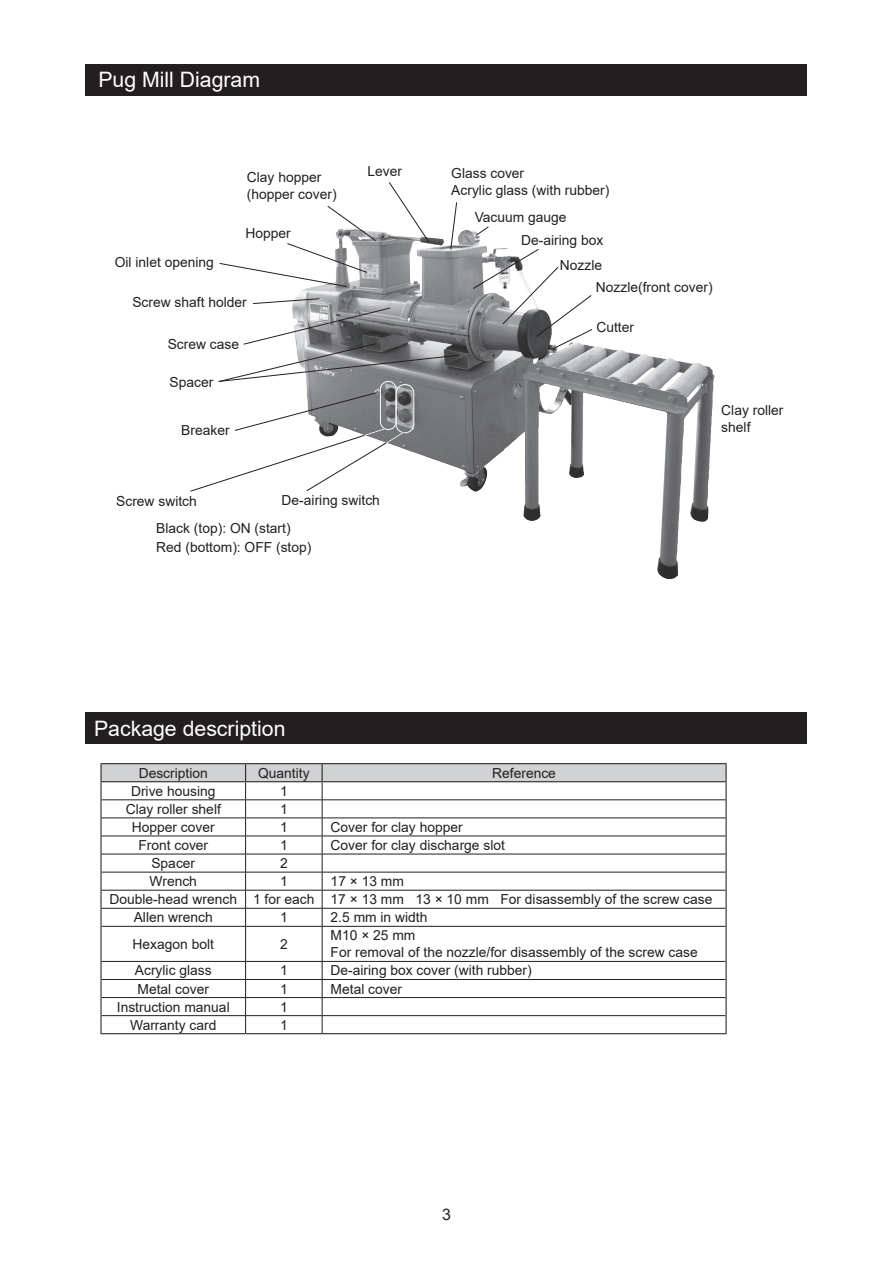
<style>
.page{position:relative;width:893px;height:1263px;background:#fff}
.page>*{position:absolute;margin:0;border:0;box-sizing:border-box;transform-origin:0 0}
.t1{font:21.3px "Arial";color:#fff}
.t2{font:15.9px "Arial";color:#231f20}
.t3{font:13.8px/17px "Arial";color:#231f20}
</style>
<div class="page">
<img style="left:296px;top:230px;width:371px;height:292px">
<svg style="left:389px;top:182px;width:40px;height:60px"></svg>
<div style="left:396px;top:384px;width:18px;height:49px;border:1px solid #fff;border-radius:9px"></div>
<div style="left:380px;top:381px;width:16px;height:49px;border:1px solid #fff;border-radius:8px"></div>
<svg style="left:190px;top:392px;width:214px;height:100px"></svg>
<svg style="left:219px;top:205px;width:157px;height:82px"></svg>
<svg style="left:450px;top:202px;width:7px;height:48px"></svg>
<svg style="left:475px;top:226px;width:14px;height:10px"></svg>
<svg style="left:473px;top:249px;width:120px;height:101px"></svg>
<svg style="left:218px;top:298px;width:242px;height:84px"></svg>
<hr style="left:102px;top:926px;width:144px;height:1px;background:#231f20">
<hr style="left:246px;top:926px;width:76px;height:1px;background:#231f20">
<hr style="left:245px;top:926px;width:1px;height:35px;background:#231f20">
<hr style="left:322px;top:926px;width:404px;height:1px;background:#231f20">
<hr style="left:322px;top:926px;width:1px;height:35px;background:#231f20">
<hr style="left:102px;top:961px;width:144px;height:1px;background:#231f20">
<hr style="left:246px;top:961px;width:76px;height:1px;background:#231f20">
<hr style="left:322px;top:961px;width:404px;height:1px;background:#231f20">
<hr style="left:102px;top:979px;width:144px;height:1px;background:#231f20">
<hr style="left:246px;top:979px;width:76px;height:1px;background:#231f20">
<hr style="left:322px;top:979px;width:404px;height:1px;background:#231f20">
<hr style="left:102px;top:997px;width:144px;height:1px;background:#231f20">
<hr style="left:246px;top:997px;width:76px;height:1px;background:#231f20">
<hr style="left:322px;top:997px;width:404px;height:1px;background:#231f20">
<hr style="left:102px;top:1015px;width:144px;height:1px;background:#231f20">
<hr style="left:246px;top:1015px;width:76px;height:1px;background:#231f20">
<svg style="left:245px;top:962px;width:1px;height:71px"></svg>
<hr style="left:322px;top:1015px;width:404px;height:1px;background:#231f20">
<svg style="left:322px;top:962px;width:1px;height:71px"></svg>
<hr style="left:100px;top:926px;width:2px;height:35px;background:#231f20">
<hr style="left:726px;top:926px;width:1px;height:35px;background:#231f20">
<svg style="left:100px;top:961px;width:2px;height:72px"></svg>
<svg style="left:726px;top:961px;width:1px;height:72px"></svg>
<hr style="left:100px;top:1033px;width:146px;height:1px;background:#231f20">
<hr style="left:246px;top:1033px;width:76px;height:1px;background:#231f20">
<hr style="left:322px;top:1033px;width:405px;height:1px;background:#231f20">
<hr style="left:100px;top:763px;width:146px;height:1px;background:#231f20">
<hr style="left:322px;top:763px;width:405px;height:1px;background:#231f20">
<hr style="left:246px;top:763px;width:76px;height:1px;background:#231f20">
<svg style="left:100px;top:764px;width:627px;height:162px"></svg>
<hr style="left:246px;top:781px;width:76px;height:1px;background:#231f20">
<div style="left:86px;top:64px;width:721px;height:32px;background:#231f20"></div>
<div style="left:86px;top:712px;width:721px;height:32px;background:#231f20"></div>
<h1 class="t1" style="left:98px;top:65px;width:163px">Pug Mill Diagram</h1>
<p class="t3" style="left:247px;top:169px;width:91px">Clay hopper (hopper cover(</p>
<p class="t3" style="left:115px;top:254px;width:101px">Oil inlet opening</p>
<p class="t3" style="left:245px;top:225px;width:47px">Hopper</p>
<p class="t3" style="left:132px;top:294px;width:116px">Screw shaft holder</p>
<p class="t3" style="left:168px;top:335px;width:73px">Screw case</p>
<p class="t3" style="left:170px;top:373px;width:45px">Spacer</p>
<p class="t3" style="left:181px;top:422px;width:50px">Breaker</p>
<p class="t3" style="left:368px;top:163px;width:36px">Lever</p>
<p class="t3" style="left:116px;top:493px;width:82px">Screw switch</p>
<p class="t3" style="left:282px;top:491px;width:100px">De-airing switch</p>
<p class="t3" style="left:156px;top:518px;width:157px;line-height:19.2px">Black (top :) ON (start(<br>Red (bottom :) OFF (stop(</p>
<p class="t3" style="left:451px;top:164px;width:160px">Glass cover<br>Acrylic glass (with rubber(</p>
<p class="t3" style="left:475px;top:209px;width:93px">Vacuum gauge</p>
<p class="t3" style="left:521px;top:232px;width:84px">De-airing box</p>
<p class="t3" style="left:596px;top:254px;width:118px;line-height:22.4px;text-indent:-36px">Nozzle<br>Nozzle(front cover(</p>
<p class="t3" style="left:596px;top:318px;width:39px">Cutter</p>
<p class="t3" style="left:721px;top:402px;width:64px">Clay roller shelf</p>
<h1 class="t1" style="left:94px;top:713px;width:193px">Package description</h1>
<p class="t3" style="left:139px;top:764px;width:71px">Description</p>
<p class="t3" style="left:258px;top:764px;width:53px">Quantity</p>
<p class="t3" style="left:131px;top:782px;width:86px">Drive housing</p>
<p class="t3" style="left:280px;top:782px;width:9px">1</p>
<p class="t3" style="left:126px;top:800px;width:97px">Clay roller shelf</p>
<p class="t3" style="left:280px;top:800px;width:9px">1</p>
<p class="t3" style="left:132px;top:818px;width:84px">Hopper cover</p>
<p class="t3" style="left:280px;top:818px;width:9px">1</p>
<p class="t3" style="left:138px;top:836px;width:71px">Front cover</p>
<p class="t3" style="left:280px;top:836px;width:9px">1</p>
<p class="t3" style="left:151px;top:855px;width:45px">Spacer</p>
<p class="t3" style="left:280px;top:855px;width:9px">2</p>
<p class="t3" style="left:150px;top:873px;width:49px">Wrench</p>
<p class="t3" style="left:280px;top:873px;width:9px">1</p>
<p class="t3" style="left:110px;top:891px;width:129px">Double-head wrench</p>
<p class="t3" style="left:253px;top:891px;width:63px">1 for each</p>
<p class="t3" style="left:134px;top:909px;width:81px">Allen wrench</p>
<p class="t3" style="left:280px;top:909px;width:9px">1</p>
<p class="t3" style="left:133px;top:935px;width:83px">Hexagon bolt</p>
<p class="t3" style="left:280px;top:935px;width:9px">2</p>
<p class="t3" style="left:135px;top:962px;width:78px">Acrylic glass</p>
<p class="t3" style="left:280px;top:962px;width:9px">1</p>
<p class="t3" style="left:138px;top:980px;width:73px">Metal cover</p>
<p class="t3" style="left:280px;top:980px;width:9px">1</p>
<p class="t3" style="left:117px;top:998px;width:114px">Instruction manual</p>
<p class="t3" style="left:280px;top:998px;width:9px">1</p>
<p class="t3" style="left:130px;top:1016px;width:88px">Warranty card</p>
<p class="t3" style="left:280px;top:1016px;width:9px">1</p>
<p class="t3" style="left:331px;top:818px;width:134px">Cover for clay hopper</p>
<p class="t3" style="left:492px;top:764px;width:65px">Reference</p>
<p class="t3" style="left:331px;top:836px;width:176px">Cover for clay discharge slot</p>
<p class="t3" style="left:331px;top:873px;width:75px">17 × 13 mm</p>
<p class="t3" style="left:331px;top:891px;width:75px">17 × 13 mm</p>
<p class="t3" style="left:415px;top:891px;width:75px">13 × 10 mm</p>
<p class="t3" style="left:331px;top:909px;width:98px">2.5 mm in width</p>
<p class="t3" style="left:331px;top:927px;width:86px">M10 × 25 mm</p>
<p class="t3" style="left:500px;top:891px;width:213px">For disassembly of the screw case</p>
<p class="t3" style="left:331px;top:943px;width:369px;line-height:18.1px">For removal of the nozzle/for disassembly of the screw case<br>De-airing box cover (with rubber(</p>
<p class="t3" style="left:331px;top:980px;width:73px">Metal cover</p>
<p class="t2" style="left:442px;top:1204px;width:10px">3</p>
</div>
